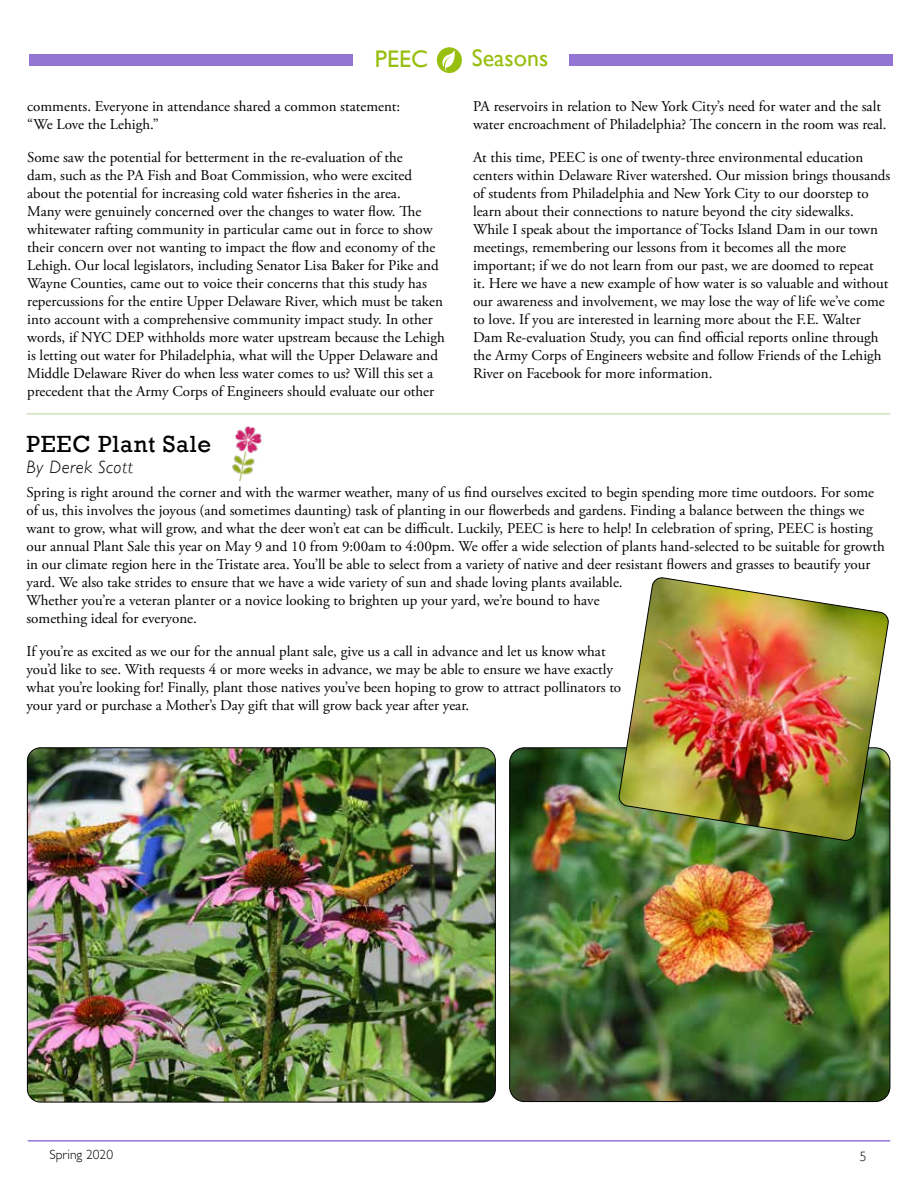
<style>
.page{position:relative;width:918px;height:1188px;background:#fff}
.page>*{position:absolute;margin:0;border:0;box-sizing:border-box;transform-origin:0 0}
.t1{font:24px "Rockwell";letter-spacing:.03em;color:#000}
.t2{font:24px "Gill Sans";color:#97bf0d}
.t3{font:italic 300 18px "Gill Sans";letter-spacing:.03em;color:#000}
.t4{font:15px/18px "Adobe Garamond Pro";color:#000}
.t5{font:300 13.5px "Gill Sans";color:#000}
</style>
<div class="page">
<hr style="left:28px;top:1140px;width:862px;height:2px;background:#9375d4">
<div style="left:437px;top:47px;width:25px;height:26px;background:#97bf0d;border-radius:50%"></div>
<svg style="left:441px;top:50px;width:14px;height:21px"></svg>
<div style="left:569px;top:54px;width:324px;height:12px;background:#9375d4"></div>
<div style="left:29px;top:54px;width:324px;height:12px;background:#9375d4"></div>
<hr style="left:26px;top:413px;width:864px;height:2px;background:#d1e2be">
<img style="left:510px;top:748px;width:380px;height:354px">
<img style="left:27px;top:748px;width:468px;height:354px">
<img style="left:618px;top:577px;width:271px;height:265px">
<img style="left:232px;top:426px;width:30px;height:56px">
<h1 class="t2" style="left:375px;top:45px;width:55px">PEEC</h1>
<h1 class="t2" style="left:472px;top:44px;width:78px">Seasons</h1>
<p class="t4" style="left:27px;top:97px;width:375px">comments. Everyone in attendance shared a common statement: “We Love the Lehigh.”</p>
<p class="t4" style="left:27px;top:148px;width:419px">Some saw the potential for betterment in the re-evaluation of the<br>dam, such as the PA Fish and Boat Commission, who were excited about the potential for increasing cold water fisheries in the area.<br>Many were genuinely concerned over the changes to water flow. The whitewater rafting community in particular came out in force to show their concern over not wanting to impact the flow and economy of the Lehigh. Our local legislators, including Senator Lisa Baker for Pike and Wayne Counties, came out to voice their concerns that this study has repercussions for the entire Upper Delaware River, which must be taken into account with a comprehensive community impact study. In other words, if NYC DEP withholds more water upstream because the Lehigh is letting out water for Philadelphia, what will the Upper Delaware and Middle Delaware River do when less water comes to us? Will this set a precedent that the Army Corps of Engineers should evaluate our other</p>
<p class="t4" style="left:473px;top:97px;width:415px">PA reservoirs in relation to New York City’s need for water and the salt water encroachment of Philadelphia? The concern in the room was real.</p>
<p class="t4" style="left:473px;top:148px;width:419px">At this time, PEEC is one of twenty-three environmental education centers within Delaware River watershed. Our mission brings thousands of students from Philadelphia and New York City to our doorstep to learn about their connections to nature beyond the city sidewalks.<br>While I speak about the importance of Tocks Island Dam in our town meetings, remembering our lessons from it becomes all the more important; if we do not learn from our past, we are doomed to repeat<br>it. Here we have a new example of how water is so valuable and without our awareness and involvement, we may lose the way of life we’ve come to love. If you are interested in learning more about the F.E. Walter Dam Re-evaluation Study, you can find official reports online through the Army Corps of Engineers website and follow Friends of the Lehigh River on Facebook for more information.</p>
<h1 class="t1" style="left:26px;top:430px;width:186px">PEEC Plant Sale</h1>
<p class="t3" style="left:26px;top:456px;width:108px">By Derek Scott</p>
<p class="t4" style="left:26px;top:483px;width:860px">Spring is right around the corner and with the warmer weather, many of us find ourselves excited to begin spending more time outdoors. For some of us, this involves the joyous (and sometimes daunting) task of planting in our flowerbeds and gardens. Finding a balance between the things we want to grow, what will grow, and what the deer won’t eat can be difficult. Luckily, PEEC is here to help! In celebration of spring, PEEC is hosting our annual Plant Sale this year on May 9 and 10 from 9:00am to 4:00pm. We offer a wide selection of plants hand-selected to be suitable for growth in our climate region here in the Tristate area. You’ll be able to select from a variety of native and deer resistant flowers and grasses to beautify your yard. We also take strides to ensure that we have a wide variety of sun and shade loving plants available.<br>Whether you’re a veteran planter or a novice looking to brighten up your yard, we’re bound to have<br>something ideal for everyone.</p>
<p class="t4" style="left:26px;top:642px;width:596px">If you’re as excited as we our for the annual plant sale, give us a call in advance and let us know what you’d like to see. With requests 4 or more weeks in advance, we may be able to ensure we have exactly what you’re looking for! Finally, plant those natives you’ve been hoping to grow to attract pollinators to your yard or purchase a Mother’s Day gift that will grow back year after year.</p>
<p class="t5" style="left:49px;top:1144px;width:65px">Spring 2020</p>
<p class="t5" style="left:860px;top:1146px;width:8px">5</p>
</div>
